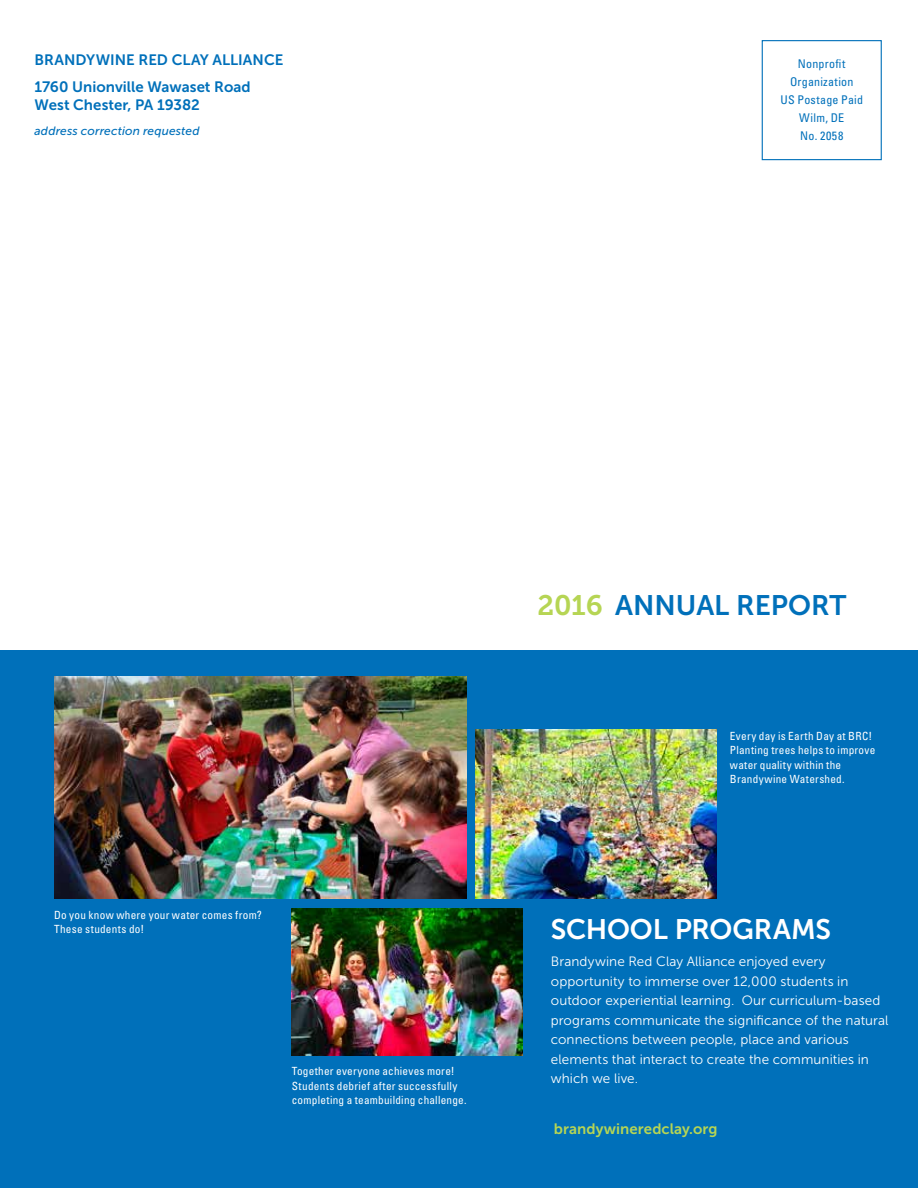
<style>
.page{position:relative;width:918px;height:1188px;background:#fff}
.page>*{position:absolute;margin:0;border:0;box-sizing:border-box;transform-origin:0 0}
.t1{font:28.2px "Museo Sans 700";color:#0070ba}
.t2{font:28.2px "Museo Sans 700";letter-spacing:-.01em;color:#fff}
.t3{font:15px/27px "Museo Sans 700";color:#0070ba}
.t4{font:15px "Museo Sans 700";letter-spacing:.005em;color:#b6d554}
.t5{font:13.5px/19.5px "Museo Sans 300";letter-spacing:.005em;color:#fff}
.t6{font:condensed 12px/18px "Univers LT Std";letter-spacing:.02em;color:#0070ba;text-align:center}
.t7{font:italic 12px "Museo Sans 500";letter-spacing:.01em;color:#0070ba}
.t8{font:condensed 11.25px/14.2px "Univers LT Std";letter-spacing:.02em;color:#fff}
.s1{font-family:"Museo Slab 700";color:#b6d554}
</style>
<div class="page">
<div style="left:0;top:650px;width:918px;height:538px;background:#0070ba"></div>
<div style="left:762px;top:40px;width:120px;height:120px;border:1px solid #0070ba"></div>
<img style="left:54px;top:676px;width:412px;height:222px">
<img style="left:292px;top:908px;width:230px;height:147px">
<img style="left:476px;top:730px;width:241px;height:168px">
<p class="t3" style="left:35px;top:47px;width:248px;text-indent:41px">dywine Red Clay Allian ce<br>1760 Unionville Wawaset Road</p>
<p class="t3" style="left:35px;top:92px;width:167px">West Chester, PA 19382</p>
<p class="t7" style="left:35px;top:124px;width:166px">address correction requested</p>
<p class="t3" style="left:35px;top:47px;width:11px">Bran</p>
<p class="t6" style="left:780px;top:55px;width:84px">Nonprofit<br>Organization<br>US Postage Paid<br>Wilm, DE<br>No. 2058</p>
<h1 class="t1" style="left:537px;top:590px;width:311px"><span class="s1">2016</span> ANNUAL REPORT</h1>
<p class="t8" style="left:730px;top:729px;width:147px">Every day is Earth Day at BRC!<br>Planting trees helps to improve water quality within the<br>Brandywine Watershed.</p>
<p class="t8" style="left:54px;top:908px;width:209px;line-height:13.5px">Do you know where your water comes from?<br>These students do!</p>
<h1 class="t2" style="left:551px;top:913px;width:56px">School</h1>
<h1 class="t2" style="left:675px;top:913px;width:158px">Programs</h1>
<p class="t5" style="left:551px;top:952px;width:339px">Brandywine Red Clay Alliance enjoyed every opportunity to immerse over 12,000 students in outdoor experiential learning. Our curriculum-based programs communicate the significance of the natural connections between people, place and various elements that interact to create the communities in which we live.</p>
<p class="t8" style="left:292px;top:1064px;width:176px">Together everyone achieves more!<br>Students debrief after successfully completing a teambuilding challenge.</p>
<p class="t4" style="left:554px;top:1120px;width:165px">brandywineredclay.org</p>
</div>
